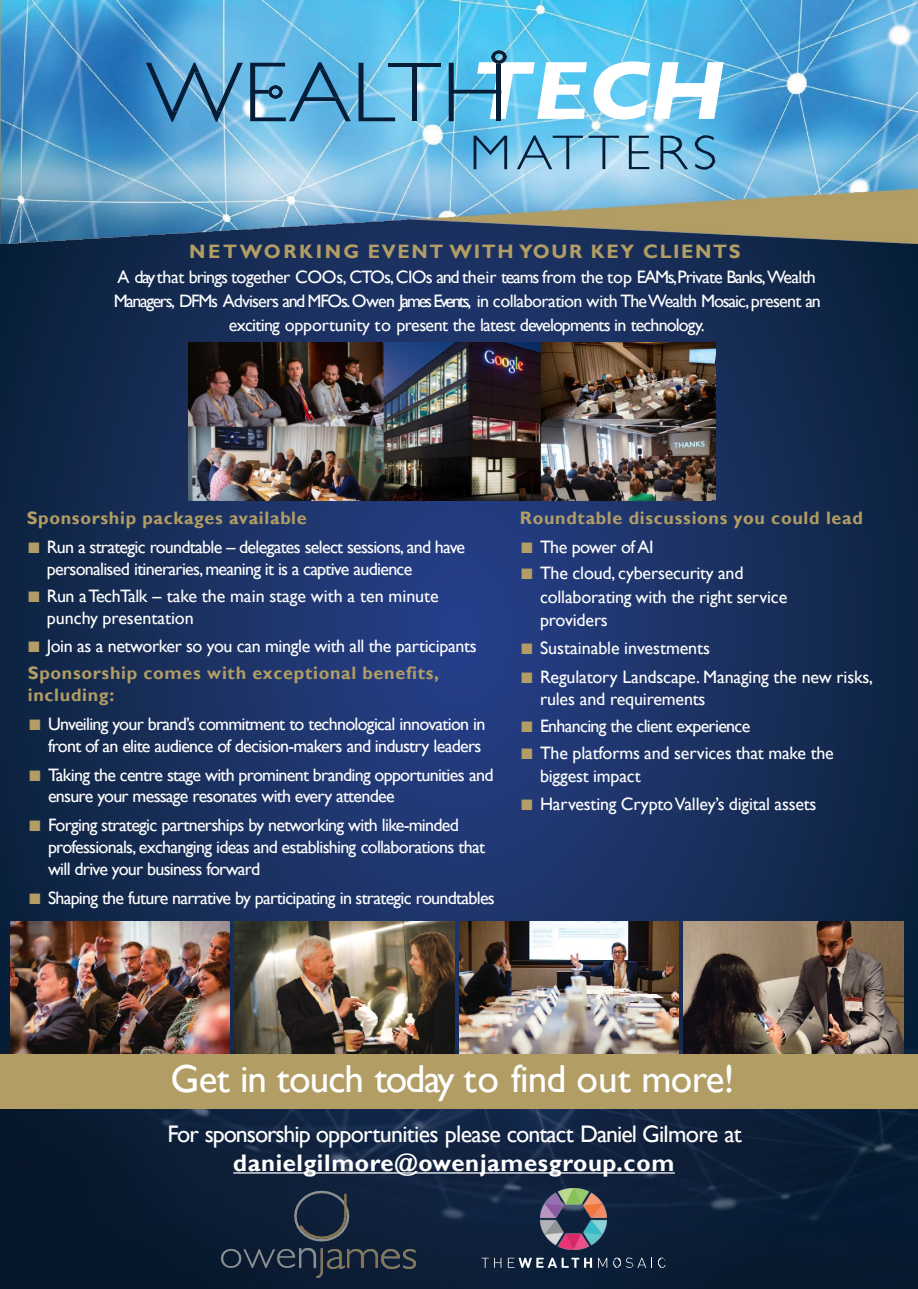
<style>
.page{position:relative;width:918px;height:1289px;background:#fff}
.page>*{position:absolute;margin:0;border:0;box-sizing:border-box;transform-origin:0 0}
.t1{font:39px "Gill Sans";letter-spacing:-.02em;color:#fff}
.t2{font:24px/28.8px "Gill Sans";letter-spacing:-.035em;color:#fff;text-align:center}
.t3{font:700 19.5px "Gill Sans";letter-spacing:.085em;color:#b29d64}
.t4{font:18px/21.6px "Gill Sans";letter-spacing:-.04em;color:#fff}
.t5{font:18px/23.2px "Gill Sans";letter-spacing:-.01em;color:#fff}
.t6{font:700 18px/21.6px "Gill Sans";letter-spacing:.04em;color:#b29d64}
.t7{font:18px/21.6px "Gill Sans";letter-spacing:-.005em;color:#fff}
.t8{font:18px "Gill Sans";letter-spacing:-.02em;color:#fff}
.t9{font:18px "Gill Sans";color:#fff}
.s1{font-family:"Lucida Sans Unicode";color:#b29d64}
.s2{font-weight:700}
</style>
<div class="page">
<img style="left:0;top:244px;width:918px;height:805px">
<img style="left:0;top:1049px;width:918px;height:239px">
<img style="left:0;top:0;width:918px;height:244px">
<div style="left:0;top:1054px;width:918px;height:54px;background:#b29d64"></div>
<img style="left:10px;top:921px;width:220px;height:133px">
<img style="left:235px;top:921px;width:219px;height:133px">
<img style="left:459px;top:921px;width:220px;height:133px">
<img style="left:684px;top:921px;width:219px;height:133px">
<svg style="left:233px;top:1172px;width:442px;height:1px"></svg>
<svg style="left:221px;top:1248px;width:74px;height:20px"></svg>
<img style="left:300px;top:1248px;width:23px;height:29px">
<img style="left:328px;top:1248px;width:17px;height:20px">
<img style="left:348px;top:1248px;width:29px;height:19px">
<img style="left:381px;top:1248px;width:19px;height:20px">
<img style="left:403px;top:1248px;width:13px;height:20px">
<svg style="left:293px;top:1189px;width:58px;height:53px;background:#233145"></svg>
<hr style="left:344px;top:1193px;width:3px;height:23px;background:#88754e">
<img style="left:541px;top:1188px;width:66px;height:61px">
<svg style="left:482px;top:1257px;width:19px;height:10px"></svg>
<svg style="left:508px;top:1257px;width:84px;height:10px"></svg>
<svg style="left:598px;top:1257px;width:9px;height:10px"></svg>
<svg style="left:613px;top:1257px;width:39px;height:10px"></svg>
<svg style="left:658px;top:1257px;width:8px;height:10px"></svg>
<svg style="left:594px;top:61px;width:130px;height:59px"></svg>
<svg style="left:449px;top:62px;width:138px;height:59px"></svg>
<div style="left:496px;top:93px;width:5px;height:28px;background:#051d36"></div>
<div style="left:496px;top:63px;width:5px;height:27px;background:#051d36"></div>
<svg style="left:359px;top:63px;width:36px;height:58px;background:#60a7ca"></svg>
<div style="left:412px;top:66px;width:5px;height:55px;background:#051d36"></div>
<hr style="left:388px;top:63px;width:53px;height:3px;background:#051d36">
<svg style="left:250px;top:62px;width:101px;height:59px;background:#5499c0"></svg>
<svg style="left:146px;top:63px;width:97px;height:59px;background:#5091bd"></svg>
<img style="left:268px;top:86px;width:15px;height:12px">
<img style="left:492px;top:50px;width:14px;height:13px">
<svg style="left:474px;top:136px;width:33px;height:33px"></svg>
<svg style="left:517px;top:135px;width:66px;height:34px;background:#74b2d0"></svg>
<svg style="left:589px;top:136px;width:30px;height:33px"></svg>
<svg style="left:629px;top:136px;width:20px;height:33px"></svg>
<svg style="left:661px;top:136px;width:27px;height:33px"></svg>
<svg style="left:695px;top:135px;width:20px;height:35px"></svg>
<img style="left:188px;top:342px;width:527px;height:158px">
<p class="t3" style="left:189px;top:239px;width:553px">NETWORKING EVENT WITH YOUR KEY CLIENTS</p>
<p class="t4" style="left:114px;top:266px;width:709px;line-height:24px;text-align:center">A daythat brings together COOs, CTOs, CIOs and their teams from the top EAMs,Private Banks, Wealth<br>Managers, DFMs Advisers and MFOs. Owen JamesEvents, in collaboration with The Wealth Mosaic, present an exciting opportunity to present the latest developments in technology.</p>
<p class="t6" style="left:27px;top:507px;width:282px">Sponsorship packages available</p>
<p class="t4" style="left:47px;top:536px;width:420px;text-indent:-20px"><span class="s1">■</span> Run a strategic roundtable – delegates select sessions, and have personalised itineraries, meaning it is a captive audience</p>
<p class="t7" style="left:47px;top:585px;width:393px;text-indent:-20px"><span class="s1">■</span> Run a TechTalk – take the main stage with a ten minute punchy presentation</p>
<p class="t8" style="left:27px;top:635px;width:451px"><span class="s1">■</span> Join as a networker so you can mingle with all the participants</p>
<p class="t6" style="left:28px;top:663px;width:413px">Sponsorship comes with exceptional benefits, including:</p>
<p class="t4" style="left:28px;top:713px;width:459px;text-align:right"><span class="s1">■</span> Unveiling your brand’s commitment to technological innovation in front of an elite audience of decision-makers and industry leaders</p>
<p class="t4" style="left:48px;top:764px;width:447px;text-indent:-20px"><span class="s1">■</span> Taking the centre stage with prominent branding opportunities and ensure your message resonates with every attendee</p>
<p class="t4" style="left:48px;top:814px;width:439px;text-indent:-20px"><span class="s1">■</span> Forging strategic partnerships by networking with like-minded professionals, exchanging ideas and establishing collaborations that will drive your business forward</p>
<p class="t4" style="left:28px;top:887px;width:469px"><span class="s1">■</span> Shaping the future narrative by participating in strategic roundtables</p>
<p class="t6" style="left:520px;top:507px;width:345px">Roundtable discussions you could lead</p>
<p class="t4" style="left:520px;top:536px;width:135px"><span class="s1">■</span> The power of AI</p>
<p class="t5" style="left:540px;top:562px;width:249px;text-indent:-20px"><span class="s1">■</span> The cloud, cybersecurity and collaborating with the right service providers</p>
<p class="t9" style="left:520px;top:637px;width:192px"><span class="s1">■</span> Sustainable investments</p>
<p class="t5" style="left:540px;top:666px;width:335px;line-height:21.6px;text-indent:-20px"><span class="s1">■</span> Regulatory Landscape. Managing the new risks, rules and requirements</p>
<p class="t4" style="left:520px;top:715px;width:232px"><span class="s1">■</span> Enhancing the client experience</p>
<p class="t5" style="left:540px;top:741px;width:295px;text-indent:-20px"><span class="s1">■</span> The platforms and services that make the biggest impact</p>
<p class="t5" style="left:520px;top:792px;width:298px"><span class="s1">■</span> Harvesting Crypto Valley’s digital assets</p>
<p class="t1" style="left:171px;top:1055px;width:565px">Get in touch today to find out more!</p>
<p class="t2" style="left:167px;top:1119px;width:576px">For sponsorship opportunities please contact Daniel Gilmore at <span class="s2">danielgilmore@owenjamesgroup.com</span></p>
</div>
